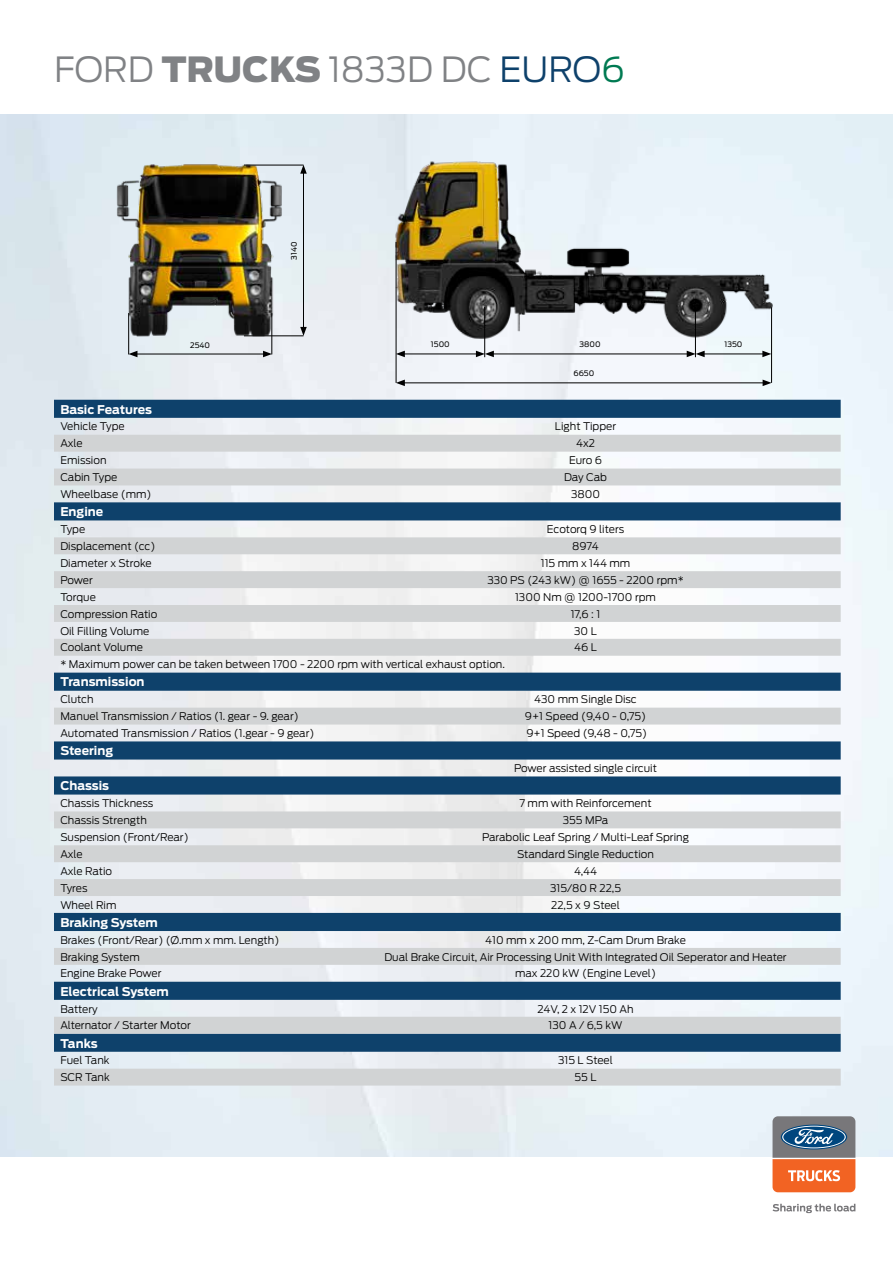
<style>
.page{position:relative;width:893px;height:1263px;background:#fff}
.page>*{position:absolute;margin:0;border:0;box-sizing:border-box;transform-origin:0 0}
.t1{font:300 34.5px "Ford Antenna";color:#808285}
.t2{font:700 12px "Ford Antenna";color:#fff}
.t3{font:300 10.5px "Ford Antenna";color:#000}
.t4{font:7.5px "Ford Antenna";color:#000}
.s1{font-weight:900}
.s2{color:#0e416b}
.s3{color:#007a52}
</style>
<div class="page">
<img style="left:0;top:114px;width:893px;height:1044px">
<svg style="left:54px;top:400px;width:787px;height:35px"></svg>
<svg style="left:54px;top:435px;width:787px;height:650px"></svg>
<img style="left:116px;top:163px;width:167px;height:174px">
<hr style="left:128px;top:313px;width:1px;height:41px;background:#000">
<hr style="left:272px;top:313px;width:1px;height:41px;background:#000">
<hr style="left:135px;top:354px;width:130px;height:1px;background:#000">
<svg style="left:128px;top:351px;width:9px;height:6px"></svg>
<svg style="left:263px;top:351px;width:9px;height:6px"></svg>
<hr style="left:244px;top:165px;width:59px;height:1px;background:#000">
<hr style="left:244px;top:336px;width:59px;height:1px;background:#000">
<hr style="left:303px;top:171px;width:1px;height:158px;background:#000">
<svg style="left:300px;top:165px;width:7px;height:9px"></svg>
<svg style="left:300px;top:327px;width:7px;height:9px"></svg>
<img style="left:393px;top:159px;width:380px;height:181px">
<hr style="left:396px;top:242px;width:1px;height:141px;background:#000">
<hr style="left:484px;top:307px;width:1px;height:50px;background:#000">
<hr style="left:695px;top:307px;width:1px;height:50px;background:#000">
<hr style="left:771px;top:307px;width:1px;height:76px;background:#000">
<hr style="left:491px;top:354px;width:198px;height:1px;background:#000">
<hr style="left:702px;top:354px;width:63px;height:1px;background:#000">
<svg style="left:687px;top:351px;width:18px;height:6px"></svg>
<svg style="left:762px;top:351px;width:9px;height:6px"></svg>
<hr style="left:402px;top:354px;width:76px;height:1px;background:#000">
<svg style="left:396px;top:351px;width:9px;height:6px"></svg>
<svg style="left:476px;top:351px;width:18px;height:6px"></svg>
<hr style="left:402px;top:383px;width:363px;height:1px;background:#000">
<svg style="left:396px;top:380px;width:9px;height:6px"></svg>
<svg style="left:763px;top:380px;width:9px;height:6px"></svg>
<svg style="left:772px;top:1116px;width:83px;height:76px;background:#a6796a"></svg>
<svg style="left:772px;top:1204px;width:83px;height:9px"></svg>
<h1 class="t1" style="left:54px;top:40px;width:573px">FORD <span class="s1">TRUCKS</span> 1833D DC <span class="s2">EURO</span><span class="s3">6</span></h1>
<p class="t4" style="left:190px;top:339px;width:22px">2540</p>
<p class="t4" style="left:288px;top:259px;width:20px;rotate:-90deg">3140</p>
<p class="t4" style="left:431px;top:338px;width:20px">1500</p>
<p class="t4" style="left:579px;top:338px;width:23px">3800</p>
<p class="t4" style="left:724px;top:338px;width:19px">1350</p>
<p class="t4" style="left:573px;top:367px;width:22px">6650</p>
<p class="t2" style="left:60px;top:398px;width:93px">Basic Features</p>
<p class="t3" style="left:60px;top:418px;width:66px">Vehicle Type</p>
<p class="t3" style="left:555px;top:418px;width:63px">Light Tipper</p>
<p class="t3" style="left:60px;top:435px;width:24px">Axle</p>
<p class="t3" style="left:576px;top:435px;width:20px">4x2</p>
<p class="t3" style="left:60px;top:452px;width:48px">Emission</p>
<p class="t3" style="left:569px;top:452px;width:35px">Euro 6</p>
<p class="t3" style="left:60px;top:468px;width:59px">Cabin Type</p>
<p class="t3" style="left:564px;top:468px;width:44px">Day Cab</p>
<p class="t3" style="left:60px;top:485px;width:93px">Wheelbase (mm)</p>
<p class="t3" style="left:571px;top:485px;width:31px">3800</p>
<p class="t2" style="left:60px;top:501px;width:44px">Engine</p>
<p class="t3" style="left:60px;top:520px;width:26px">Type</p>
<p class="t3" style="left:547px;top:520px;width:79px">Ecotorq 9 liters</p>
<p class="t3" style="left:60px;top:537px;width:97px">Displacement (cc)</p>
<p class="t3" style="left:572px;top:537px;width:28px">8974</p>
<p class="t3" style="left:60px;top:554px;width:93px">Diameter x Stroke</p>
<p class="t3" style="left:541px;top:554px;width:91px">115 mm x 144 mm</p>
<p class="t3" style="left:60px;top:571px;width:34px">Power</p>
<p class="t3" style="left:487px;top:571px;width:198px">330 PS (243 kW) @ 1655 - 2200 rpm*</p>
<p class="t3" style="left:60px;top:588px;width:37px">Torque</p>
<p class="t3" style="left:515px;top:588px;width:142px">1300 Nm @ 1200-1700 rpm</p>
<p class="t3" style="left:60px;top:605px;width:99px">Compression Ratio</p>
<p class="t3" style="left:571px;top:605px;width:31px">17,6 : 1</p>
<p class="t3" style="left:60px;top:622px;width:90px">Oil Filling Volume</p>
<p class="t3" style="left:574px;top:622px;width:24px">30 L</p>
<p class="t3" style="left:60px;top:639px;width:84px">Coolant Volume</p>
<p class="t3" style="left:574px;top:639px;width:24px">46 L</p>
<p class="t3" style="left:60px;top:656px;width:446px">* Maximum power can be taken between 1700 - 2200 rpm with vertical exhaust option.</p>
<p class="t2" style="left:60px;top:671px;width:86px">Transmission</p>
<p class="t3" style="left:60px;top:691px;width:35px">Clutch</p>
<p class="t3" style="left:534px;top:691px;width:104px">430 mm Single Disc</p>
<p class="t3" style="left:60px;top:708px;width:240px">Manuel Transmission / Ratios (1. gear - 9. gear)</p>
<p class="t3" style="left:525px;top:708px;width:123px">9+1 Speed (9,40 - 0,75)</p>
<p class="t3" style="left:60px;top:724px;width:256px">Automated Transmission / Ratios (1.gear - 9 gear)</p>
<p class="t3" style="left:526px;top:724px;width:122px">9+1 Speed (9,48 - 0,75)</p>
<p class="t2" style="left:60px;top:740px;width:54px">Steering</p>
<p class="t3" style="left:514px;top:759px;width:144px">Power assisted single circuit</p>
<p class="t2" style="left:60px;top:775px;width:50px">Chassis</p>
<p class="t3" style="left:60px;top:794px;width:94px">Chassis Thickness</p>
<p class="t3" style="left:519px;top:794px;width:134px">7 mm with Reinforcement</p>
<p class="t3" style="left:60px;top:811px;width:88px">Chassis Strength</p>
<p class="t3" style="left:563px;top:811px;width:47px">355 MPa</p>
<p class="t3" style="left:60px;top:828px;width:130px">Suspension (Front/Rear)</p>
<p class="t3" style="left:482px;top:828px;width:208px">Parabolic Leaf Spring / Multi-Leaf Spring</p>
<p class="t3" style="left:60px;top:845px;width:24px">Axle</p>
<p class="t3" style="left:517px;top:845px;width:138px">Standard Single Reduction</p>
<p class="t3" style="left:60px;top:862px;width:53px">Axle Ratio</p>
<p class="t3" style="left:574px;top:862px;width:24px">4,44</p>
<p class="t3" style="left:60px;top:879px;width:29px">Tyres</p>
<p class="t3" style="left:550px;top:879px;width:73px">315/80 R 22,5</p>
<p class="t3" style="left:60px;top:896px;width:58px">Wheel Rim</p>
<p class="t3" style="left:551px;top:896px;width:70px">22,5 x 9 Steel</p>
<p class="t2" style="left:60px;top:911px;width:99px">Braking System</p>
<p class="t3" style="left:60px;top:931px;width:220px">Brakes (Front/Rear) (Ø.mm x mm. Length)</p>
<p class="t3" style="left:485px;top:931px;width:202px">410 mm x 200 mm, Z-Cam Drum Brake</p>
<p class="t3" style="left:60px;top:948px;width:81px">Braking System</p>
<p class="t3" style="left:384px;top:948px;width:404px">Dual Brake Circuit, Air Processing Unit With Integrated Oil Seperator and Heater</p>
<p class="t3" style="left:60px;top:965px;width:103px">Engine Brake Power</p>
<p class="t3" style="left:515px;top:965px;width:142px">max 220 kW (Engine Level)</p>
<p class="t2" style="left:60px;top:980px;width:110px">Electrical System</p>
<p class="t3" style="left:60px;top:1000px;width:39px">Battery</p>
<p class="t3" style="left:537px;top:1000px;width:98px">24V, 2 x 12V 150 Ah</p>
<p class="t3" style="left:60px;top:1017px;width:132px">Alternator / Starter Motor</p>
<p class="t3" style="left:549px;top:1017px;width:75px">130 A / 6,5 kW</p>
<p class="t2" style="left:60px;top:1032px;width:39px">Tanks</p>
<p class="t3" style="left:60px;top:1052px;width:51px">Fuel Tank</p>
<p class="t3" style="left:558px;top:1052px;width:56px">315 L Steel</p>
<p class="t3" style="left:60px;top:1068px;width:51px">SCR Tank</p>
<p class="t3" style="left:574px;top:1068px;width:23px">55 L</p>
</div>
